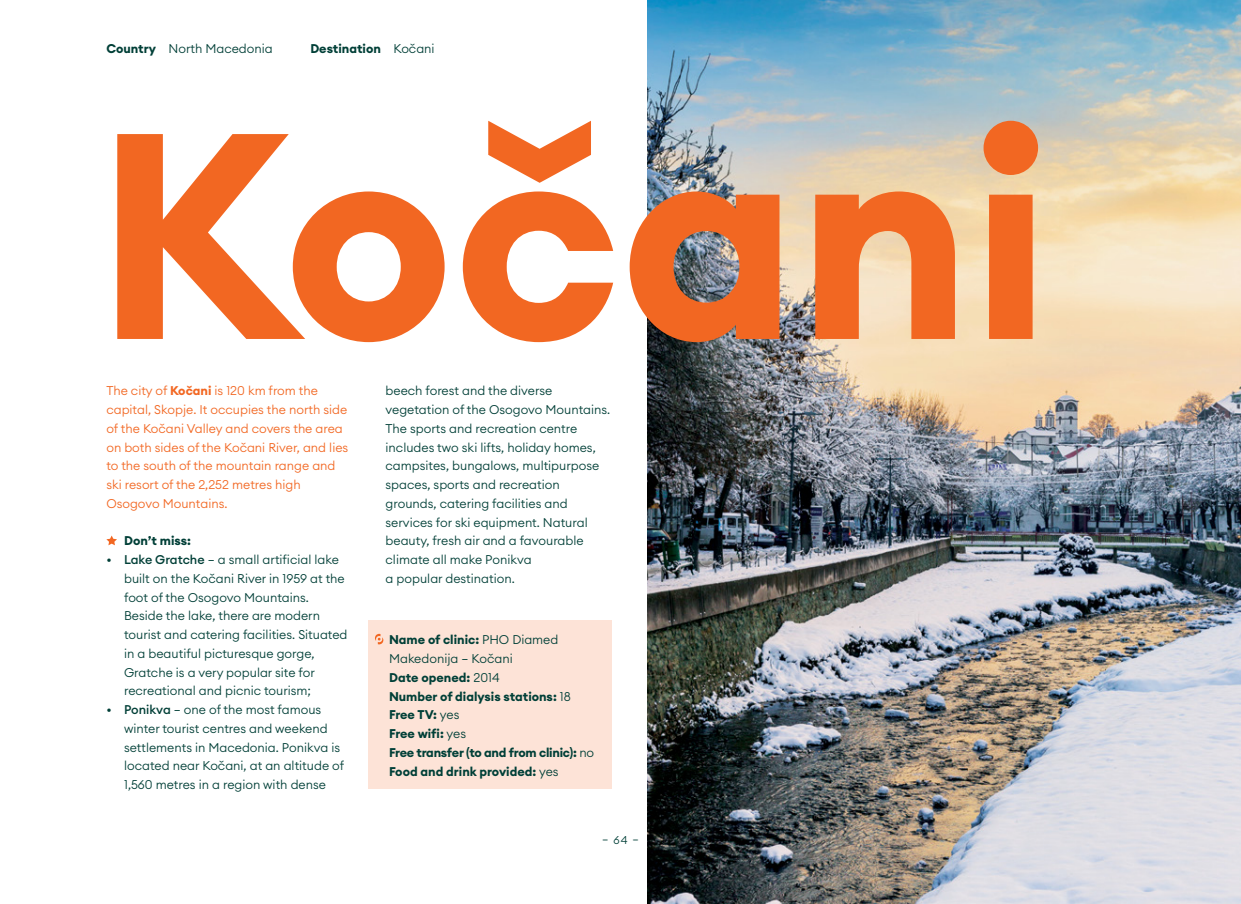
<style>
.page{position:relative;width:1241px;height:904px;background:#fff}
.page>*{position:absolute;margin:0;border:0;box-sizing:border-box;transform-origin:0 0}
.t1{font:700 288.5px "Euclid Circular A";color:#f26722}
.t2{font:300 12.5px/18.8px "Euclid Circular A";color:#003f37}
.t3{font:300 12.5px/18.8px "Euclid Circular A";color:#f26722}
.t4{font:700 12.5px/18.8px "Euclid Circular A";color:#003f37}
.t5{font:300 11.25px "Euclid Circular A";color:#003f37}
.s1{font-weight:700}
.s2{font-weight:300}
.s3{font-weight:500}
</style>
<div class="page">
<img style="left:647px;top:0;width:593px;height:904px">
<svg style="left:106px;top:535px;width:11px;height:10px"></svg>
<div style="left:368px;top:620px;width:243px;height:169px;background:#fde3d7"></div>
<svg style="left:375px;top:634px;width:8px;height:10px"></svg>
<p class="t2" style="left:106px;top:39px;width:168px"><span class="s1">Country</span> North Macedonia</p>
<p class="t4" style="left:310px;top:39px;width:126px">Destination <span class="s2">Kočani</span></p>
<h1 class="t1" style="left:96px;top:50px;width:956px">Kočani</h1>
<p class="t3" style="left:106px;top:381px;width:243px">The city of <span class="s1">Kočani</span> is 120 km from the capital, Skopje. It occupies the north side of the Kočani Valley and covers the area on both sides of the Kočani River, and lies to the south of the mountain range and ski resort of the 2,252 metres high Osogovo Mountains.</p>
<p class="t4" style="left:124px;top:531px;width:68px">Don’t miss:</p>
<p class="t2" style="left:124px;top:550px;width:225px;text-indent:-18px">• <span class="s3">Lake Gratche</span> – a small artificial lake built on the Kočani River in 1959 at the foot of the Osogovo Mountains.<br>Beside the lake, there are modern tourist and catering facilities. Situated in a beautiful picturesque gorge, Gratche is a very popular site for recreational and picnic tourism;</p>
<p class="t2" style="left:124px;top:700px;width:221px;text-indent:-18px">• <span class="s3">Ponikva</span> – one of the most famous winter tourist centres and weekend settlements in Macedonia. Ponikva is located near Kočani, at an altitude of 1,560 metres in a region with dense</p>
<p class="t2" style="left:385px;top:381px;width:226px">beech forest and the diverse vegetation of the Osogovo Mountains.<br>The sports and recreation centre includes two ski lifts, holiday homes, campsites, bungalows, multipurpose spaces, sports and recreation grounds, catering facilities and services for ski equipment. Natural beauty, fresh air and a favourable climate all make Ponikva<br>a popular destination.</p>
<p class="t4" style="left:389px;top:630px;width:206px">Name of clinic: <span class="s2">PHO Diamed<br>Makedonija – Kočani<br></span>Date opened: <span class="s2">2014<br></span>Number of dialysis stations: <span class="s2">18<br></span>Free TV: <span class="s2">yes<br></span>Free wifi: <span class="s2">yes<br></span>Free transfer (to and from clinic): <span class="s2">no<br></span>Food and drink provided: <span class="s2">yes</span></p>
<p class="t5" style="left:602px;top:832px;width:38px">— 64 —</p>
</div>
